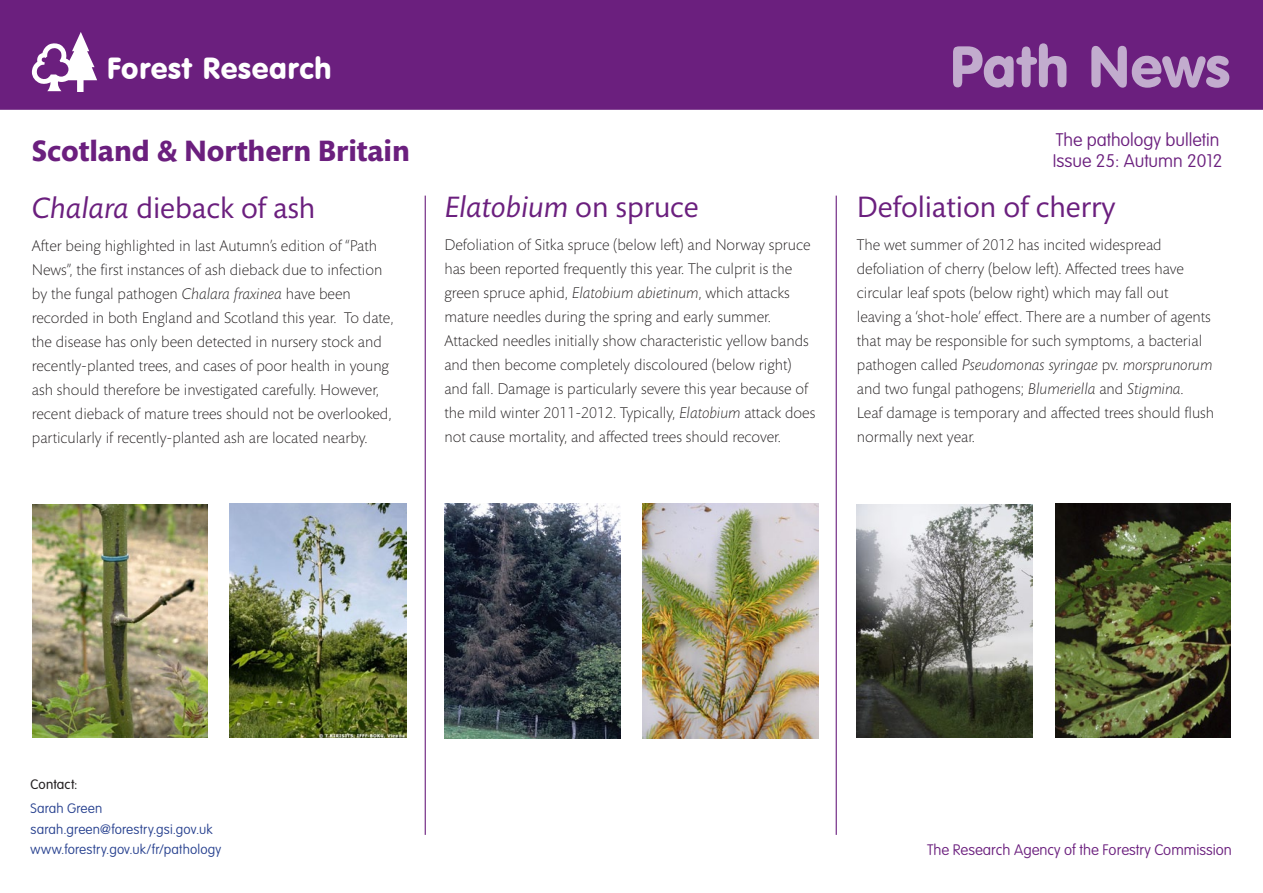
<style>
.page{position:relative;width:1263px;height:893px;background:#fff}
.page>*{position:absolute;margin:0;border:0;box-sizing:border-box;transform-origin:0 0}
.t1{font:57px "VAG Rounded BT";color:#c2acce}
.t2{font:30px "Mundo Sans Std";color:#6b1f7e}
.t3{font:700 30px "Mundo Sans Std";color:#6b1f7e}
.t4{font:italic 30px "Mundo Sans Std";color:#6b1f7e}
.t5{font:29.85px "VAG Rounded BT";letter-spacing:.02em;color:#fff}
.t6{font:100 18px "VAG Rounded Std";color:#6b1f7e}
.t7{font:300 15.75px/24px "Mundo Sans Std";color:#231f20}
.t8{font:100 15px "VAG Rounded Std";color:#6b1f7e}
.t9{font:100 13.5px "VAG Rounded Std";letter-spacing:.01em;color:#253f8e}
.t10{font:300 13.5px "VAG Rounded Std";letter-spacing:.01em;color:#231f20}
.s1{font-style:italic}
.s2{font-style:normal}
</style>
<div class="page">
<div style="left:0;top:0;width:1263px;height:111px;background:#6b1f7e"></div>
<svg style="left:32px;top:32px;width:65px;height:59px"></svg>
<hr style="left:0;top:110px;width:1263px;height:3px;background:#fff">
<hr style="left:425px;top:196px;width:1px;height:639px;background:#6b1f7e">
<hr style="left:836px;top:196px;width:1px;height:639px;background:#6b1f7e">
<img style="left:444px;top:504px;width:176px;height:234px">
<img style="left:643px;top:504px;width:176px;height:234px">
<img style="left:857px;top:504px;width:175px;height:233px">
<img style="left:1055px;top:504px;width:176px;height:234px">
<img style="left:32px;top:504px;width:175px;height:233px">
<img style="left:230px;top:504px;width:176px;height:233px">
<h3 class="t5" style="left:107px;top:49px;width:227px">Forest Research</h3>
<p class="t1" style="left:949px;top:31px;width:282px">Path News</p>
<p class="t3" style="left:32px;top:133px;width:379px">Scotland &amp; Northern Britain</p>
<p class="t6" style="left:1056px;top:129px;width:165px">The pathology bulletin</p>
<p class="t6" style="left:1053px;top:151px;width:171px">Issue 25: Autumn 2012</p>
<p class="t2" style="left:32px;top:191px;width:285px"><span class="s1">Chalara</span> dieback of ash</p>
<p class="t7" style="left:32px;top:234px;width:352px">After being highlighted in last Autumn’s edition of “Path<br>News”, the first instances of ash dieback due to infection</p>
<p class="t7" style="left:32px;top:282px;width:363px">by the fungal pathogen <span class="s1">Chalara fraxinea</span> have been recorded in both England and Scotland this year. To date, the disease has only been detected in nursery stock and recently-planted trees, and cases of poor health in young ash should therefore be investigated carefully. However, recent dieback of mature trees should not be overlooked, particularly if recently-planted ash are located nearby.</p>
<p class="t4" style="left:444px;top:191px;width:256px">Elatobium <span class="s2">on spruce</span></p>
<p class="t7" style="left:444px;top:233px;width:372px">Defoliation of Sitka spruce (below left) and Norway spruce has been reported frequently this year. The culprit is the green spruce aphid, <span class="s1">Elatobium abietinum</span>, which attacks mature needles during the spring and early summer.<br>Attacked needles initially show characteristic yellow bands and then become completely discoloured (below right) and fall. Damage is particularly severe this year because of the mild winter 2011-2012. Typically, <span class="s1">Elatobium</span> attack does not cause mortality, and affected trees should recover.</p>
<p class="t2" style="left:857px;top:190px;width:260px">Defoliation of cherry</p>
<p class="t7" style="left:857px;top:233px;width:328px">The wet summer of 2012 has incited widespread defoliation of cherry (below left). Affected trees have circular leaf spots (below right) which may fall out</p>
<p class="t7" style="left:857px;top:305px;width:359px">leaving a ‘shot-hole’ effect. There are a number of agents that may be responsible for such symptoms, a bacterial pathogen called <span class="s1">Pseudomonas syringae</span> pv. <span class="s1">morsprunorum </span>and two fungal pathogens; <span class="s1">Blumeriella</span> and <span class="s1">Stigmina</span>.<br>Leaf damage is temporary and affected trees should flush normally next year.</p>
<p class="t10" style="left:31px;top:776px;width:48px">Contact:</p>
<p class="t9" style="left:31px;top:801px;width:73px">Sarah Green</p>
<p class="t9" style="left:31px;top:821px;width:183px">sarah.green@forestry.gsi.gov.uk</p>
<p class="t9" style="left:31px;top:842px;width:192px">www.forestry.gov.uk/fr/pathology</p>
<p class="t8" style="left:927px;top:841px;width:306px">The Research Agency of the Forestry Commission</p>
</div>
